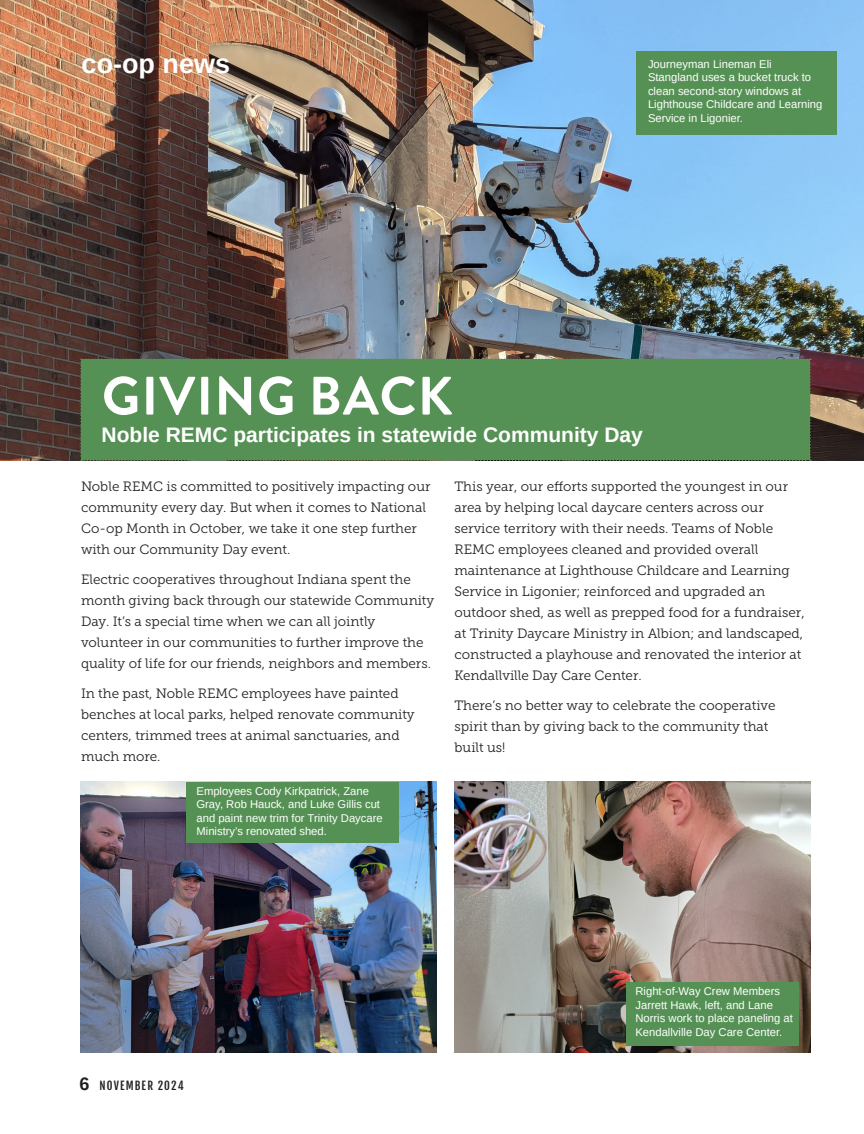
<style>
.page{position:relative;width:864px;height:1134px;background:#fff}
.page>*{position:absolute;margin:0;border:0;box-sizing:border-box;transform-origin:0 0}
.Body_Copy_Arimo_Single-Page{font:700 54px "Brandon Grotesque";letter-spacing:.02em;color:#fff}
.t1{font:700 27px "Arimo";color:#fff}
.Body_Copy_Arimo_Single-Page-2{font:700 21px "Arimo";color:#fff}
.Body_Copy_Museo_Single-Page{font:13.5px/21px "Museo Slab 300";color:#231f20}
.Photo_Caption_White{font:11.25px/13.5px "Arimo";color:#fff}
.Photo_Caption_Black{font:11.25px/13.5px "Arimo";color:#fff}
.t2{font:11.25px "Fjalla One";letter-spacing:.1em;color:#231f20}
.s1{font-family:"Arimo";font-weight:700;font-size:18px}
</style>
<div class="page">
<img style="left:0;top:0;width:864px;height:460px">
<div style="left:80px;top:359px;width:731px;height:102px;background:#559154"></div>
<img style="left:80px;top:782px;width:356px;height:271px">
<img style="left:454px;top:782px;width:356px;height:271px">
<div style="left:187px;top:782px;width:212px;height:60px;background:#559154"></div>
<div style="left:626px;top:982px;width:173px;height:64px;background:#559154"></div>
<div style="left:636px;top:51px;width:201px;height:83px;background:#559154"></div>
<p class="t1" style="left:82px;top:45px;width:150px">co-op news</p>
<p class="Photo_Caption_Black" style="left:648px;top:57px;width:176px">Journeyman Lineman Eli<br>Stangland uses a bucket truck to clean second-story windows at<br>Lighthouse Childcare and Learning<br>Service in Ligonier.</p>
<p class="Body_Copy_Arimo_Single-Page" style="left:102px;top:358px;width:353px">GIVING BACK</p>
<p class="Body_Copy_Arimo_Single-Page-2" style="left:102px;top:421px;width:543px">Noble REMC participates in statewide Community Day</p>
<p class="Body_Copy_Museo_Single-Page" style="left:81px;top:476px;width:351px">Noble REMC is committed to positively impacting our community every day. But when it comes to National Co-op Month in October, we take it one step further with our Community Day event.</p>
<p class="Body_Copy_Museo_Single-Page" style="left:81px;top:569px;width:355px">Electric cooperatives throughout Indiana spent the month giving back through our statewide Community Day. It’s a special time when we can all jointly volunteer in our communities to further improve the quality of life for our friends, neighbors and members.</p>
<p class="Body_Copy_Museo_Single-Page" style="left:81px;top:683px;width:335px">In the past, Noble REMC employees have painted benches at local parks, helped renovate community centers, trimmed trees at animal sanctuaries, and much more.</p>
<p class="Photo_Caption_White" style="left:196px;top:784px;width:188px">Employees Cody Kirkpatrick, Zane Gray, Rob Hauck, and Luke Gillis cut and paint new trim for Trinity Daycare Ministry’s renovated shed.</p>
<p class="Body_Copy_Museo_Single-Page" style="left:454px;top:476px;width:352px">This year, our efforts supported the youngest in our area by helping local daycare centers across our service territory with their needs. Teams of Noble REMC employees cleaned and provided overall maintenance at Lighthouse Childcare and Learning Service in Ligonier; reinforced and upgraded an outdoor shed, as well as prepped food for a fundraiser, at Trinity Daycare Ministry in Albion; and landscaped, constructed a playhouse and renovated the interior at Kendallville Day Care Center.</p>
<p class="Body_Copy_Museo_Single-Page" style="left:454px;top:695px;width:322px">There’s no better way to celebrate the cooperative spirit than by giving back to the community that built us!</p>
<p class="t2" style="left:80px;top:1079px;width:106px"><span class="s1">6</span> NOVEMBER 2024</p>
<p class="Photo_Caption_White" style="left:635px;top:985px;width:159px">Right-of-Way Crew Members<br>Jarrett Hawk, left, and Lane<br>Norris work to place paneling at<br>Kendallville Day Care Center.</p>
</div>
